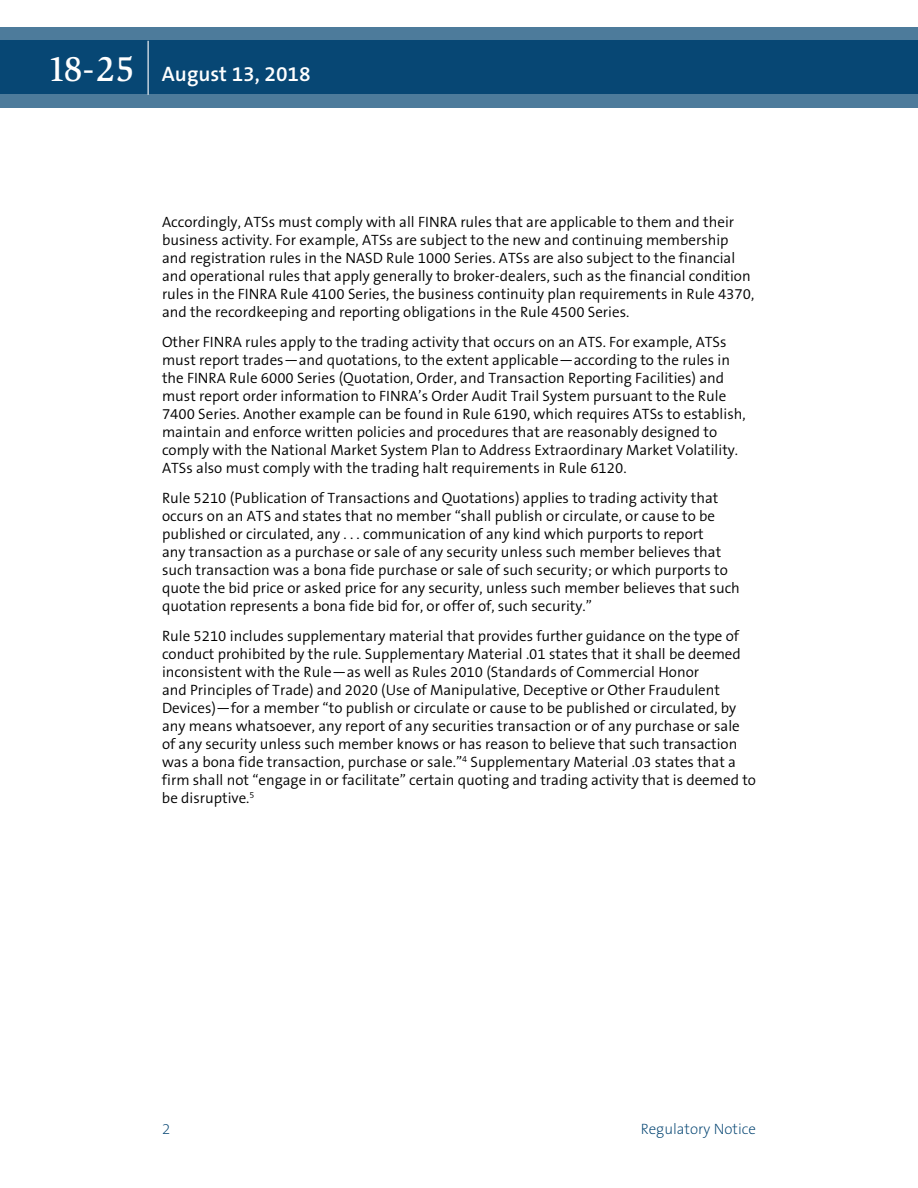
<style>
.page{position:relative;width:918px;height:1188px;background:#fff}
.page>*{position:absolute;margin:0;border:0;box-sizing:border-box;transform-origin:0 0}
.t1{font:600 21px "The Sans B6";color:#fff}
.t2{font:300 15px/18px "The Sans B4";color:#000}
.t3{font:200 15px "The Sans B2";color:#004270}
.s1{font-family:"Slimbach LT";font-weight:500;font-size:36px}
</style>
<div class="page">
<svg style="left:0;top:27px;width:918px;height:81px;background:#1e5881"></svg>
<hr style="left:148px;top:41px;width:1px;height:54px;background:#fff">
<h1 class="t1" style="left:47px;top:63px;width:265px"><span class="s1">18-25</span> August 13, 2018</h1>
<p class="t2" style="left:162px;top:213px;width:594px">Accordingly, ATSs must comply with all FINRA rules that are applicable to them and their business activity. For example, ATSs are subject to the new and continuing membership and registration rules in the NASD Rule 1000 Series. ATSs are also subject to the financial and operational rules that apply generally to broker-dealers, such as the financial condition rules in the FINRA Rule 4100 Series, the business continuity plan requirements in Rule 4370, and the recordkeeping and reporting obligations in the Rule 4500 Series.</p>
<p class="t2" style="left:162px;top:333px;width:585px">Other FINRA rules apply to the trading activity that occurs on an ATS. For example, ATSs must report trades—and quotations, to the extent applicable—according to the rules in the FINRA Rule 6000 Series (Quotation, Order, and Transaction Reporting Facilities) and must report order information to FINRA’s Order Audit Trail System pursuant to the Rule 7400 Series. Another example can be found in Rule 6190, which requires ATSs to establish, maintain and enforce written policies and procedures that are reasonably designed to comply with the National Market System Plan to Address Extraordinary Market Volatility.<br>ATSs also must comply with the trading halt requirements in Rule 6120.</p>
<p class="t2" style="left:162px;top:489px;width:579px">Rule 5210 (Publication of Transactions and Quotations) applies to trading activity that occurs on an ATS and states that no member “shall publish or circulate, or cause to be published or circulated, any . . . communication of any kind which purports to report<br>any transaction as a purchase or sale of any security unless such member believes that such transaction was a bona fide purchase or sale of such security; or which purports to quote the bid price or asked price for any security, unless such member believes that such quotation represents a bona fide bid for, or offer of, such security.”</p>
<p class="t2" style="left:162px;top:627px;width:596px">Rule 5210 includes supplementary material that provides further guidance on the type of conduct prohibited by the rule. Supplementary Material .01 states that it shall be deemed inconsistent with the Rule—as well as Rules 2010 (Standards of Commercial Honor<br>and Principles of Trade) and 2020 (Use of Manipulative, Deceptive or Other Fraudulent Devices)—for a member “to publish or circulate or cause to be published or circulated, by any means whatsoever, any report of any securities transaction or of any purchase or sale of any security unless such member knows or has reason to believe that such transaction was a bona fide transaction, purchase or sale.”<sup>4</sup> Supplementary Material .03 states that a firm shall not “engage in or facilitate” certain quoting and trading activity that is deemed to be disruptive.<sup>5</sup></p>
<p class="t3" style="left:162px;top:1121px;width:10px">2</p>
<p class="t3" style="left:641px;top:1121px;width:117px">Regulatory Notice</p>
</div>
